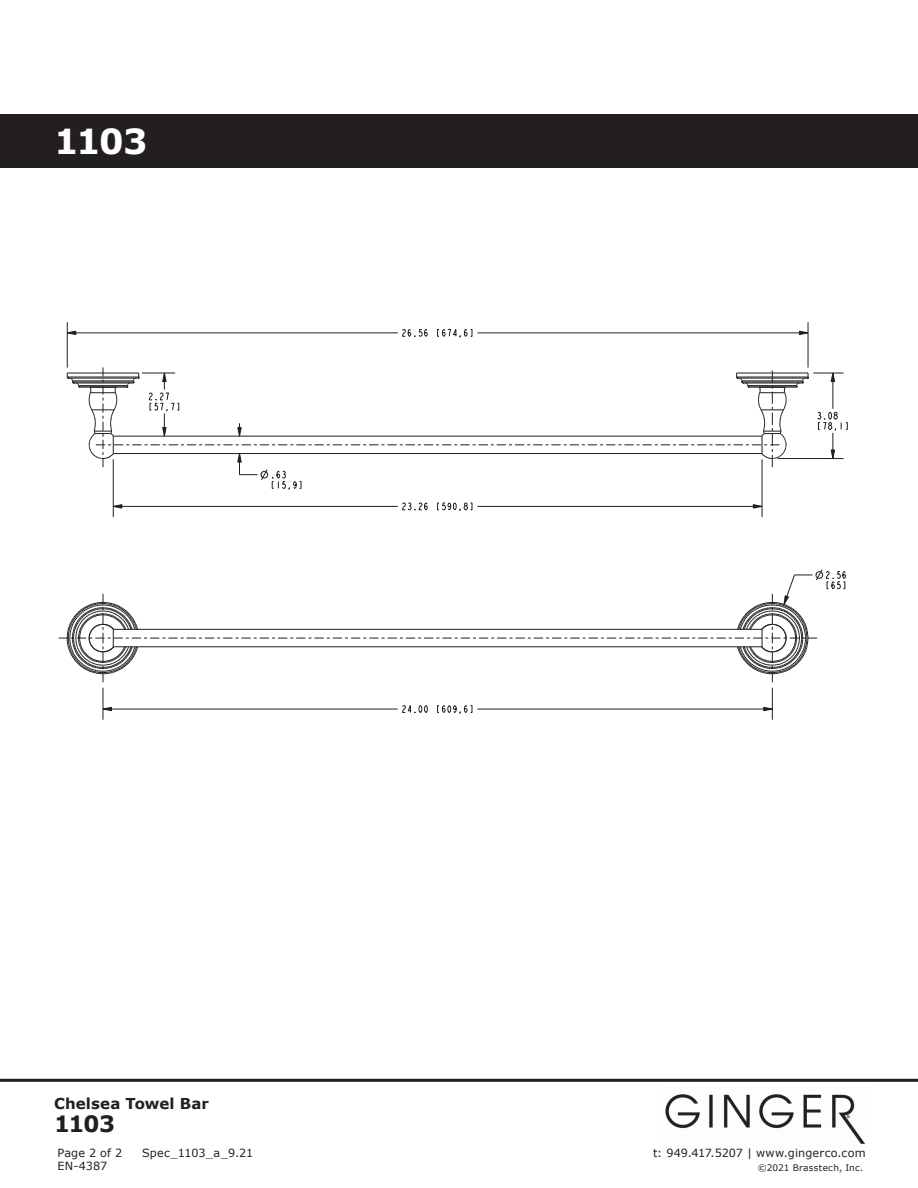
<style>
.page{position:relative;width:918px;height:1188px;background:#fff}
.page>*{position:absolute;margin:0;border:0;box-sizing:border-box;transform-origin:0 0}
.t1{font:700 34.5px "Verdana";color:#fff}
.t2{font:700 22.5px "Verdana";color:#231f20}
.t3{font:700 15px "Verdana";letter-spacing:.01em;color:#231f20}
.t4{font:11.25px "Verdana";letter-spacing:.01em;color:#231f20}
.t5{font:9px "Verdana";letter-spacing:.025em;color:#231f20}
</style>
<div class="page">
<div style="left:0;top:114px;width:918px;height:54px;background:#231f20"></div>
<hr style="left:0;top:1079px;width:918px;height:3px;background:#231f20">
<img style="left:665px;top:1094px;width:200px;height:51px">
<svg style="left:402px;top:705px;width:26px;height:8px"></svg>
<svg style="left:437px;top:705px;width:35px;height:9px"></svg>
<svg style="left:763px;top:707px;width:9px;height:4px"></svg>
<svg style="left:102px;top:707px;width:10px;height:4px"></svg>
<svg style="left:831px;top:374px;width:4px;height:8px"></svg>
<svg style="left:402px;top:328px;width:26px;height:9px"></svg>
<svg style="left:437px;top:328px;width:35px;height:10px"></svg>
<svg style="left:799px;top:331px;width:9px;height:4px"></svg>
<svg style="left:68px;top:331px;width:8px;height:4px"></svg>
<svg style="left:402px;top:502px;width:26px;height:9px"></svg>
<svg style="left:437px;top:502px;width:35px;height:9px"></svg>
<svg style="left:753px;top:504px;width:9px;height:5px"></svg>
<svg style="left:114px;top:504px;width:8px;height:5px"></svg>
<hr style="left:79px;top:386px;width:48px;height:1px;background:#231f20">
<hr style="left:748px;top:386px;width:49px;height:1px;background:#231f20">
<hr style="left:79px;top:385px;width:48px;height:1px;background:#231f20">
<hr style="left:748px;top:385px;width:49px;height:1px;background:#231f20">
<hr style="left:73px;top:382px;width:60px;height:1px;background:#231f20">
<hr style="left:742px;top:382px;width:61px;height:1px;background:#231f20">
<hr style="left:73px;top:381px;width:60px;height:1px;background:#231f20">
<hr style="left:742px;top:381px;width:61px;height:1px;background:#231f20">
<hr style="left:67px;top:377px;width:72px;height:1px;background:#231f20">
<hr style="left:737px;top:377px;width:71px;height:1px;background:#231f20">
<hr style="left:103px;top:688px;width:1px;height:32px;background:#231f20">
<hr style="left:477px;top:709px;width:295px;height:1px;background:#231f20">
<hr style="left:103px;top:709px;width:295px;height:1px;background:#231f20">
<hr style="left:772px;top:688px;width:1px;height:32px;background:#231f20">
<hr style="left:67px;top:322px;width:1px;height:46px;background:#231f20">
<hr style="left:113px;top:459px;width:1px;height:58px;background:#231f20">
<hr style="left:477px;top:506px;width:285px;height:1px;background:#231f20">
<hr style="left:113px;top:506px;width:285px;height:1px;background:#231f20">
<hr style="left:778px;top:458px;width:66px;height:1px;background:#231f20">
<hr style="left:813px;top:373px;width:31px;height:1px;background:#231f20">
<hr style="left:477px;top:333px;width:331px;height:1px;background:#231f20">
<hr style="left:67px;top:333px;width:331px;height:1px;background:#231f20">
<hr style="left:762px;top:459px;width:1px;height:58px;background:#231f20">
<hr style="left:808px;top:322px;width:1px;height:46px;background:#231f20">
<hr style="left:833px;top:373px;width:1px;height:36px;background:#231f20">
<svg style="left:817px;top:411px;width:31px;height:48px"></svg>
<hr style="left:749px;top:387px;width:46px;height:1px;background:#231f20">
<hr style="left:80px;top:387px;width:46px;height:1px;background:#231f20">
<hr style="left:743px;top:383px;width:59px;height:1px;background:#231f20">
<hr style="left:74px;top:383px;width:58px;height:1px;background:#231f20">
<hr style="left:738px;top:378px;width:69px;height:1px;background:#231f20">
<hr style="left:68px;top:378px;width:70px;height:1px;background:#231f20">
<hr style="left:737px;top:373px;width:71px;height:1px;background:#231f20">
<hr style="left:67px;top:373px;width:72px;height:1px;background:#231f20">
<svg style="left:59px;top:569px;width:787px;height:113px"></svg>
<svg style="left:795px;top:373px;width:14px;height:15px"></svg>
<svg style="left:89px;top:367px;width:698px;height:124px"></svg>
<svg style="left:67px;top:373px;width:14px;height:15px"></svg>
<h1 class="t1" style="left:54px;top:119px;width:95px">1103</h1>
<h3 class="t3" style="left:54px;top:1094px;width:156px">Chelsea Towel Bar</h3>
<h2 class="t2" style="left:54px;top:1109px;width:63px">1103</h2>
<p class="t4" style="left:57px;top:1145px;width:66px">Page 2 of 2</p>
<p class="t4" style="left:142px;top:1145px;width:113px">Spec_1103_a_9.21</p>
<p class="t4" style="left:57px;top:1159px;width:51px">EN-4387</p>
<p class="t4" style="left:653px;top:1145px;width:214px">t: 949.417.5207 | www.gingerco.com</p>
<p class="t5" style="left:758px;top:1162px;width:107px">©2021 Brasstech, Inc.</p>
</div>
